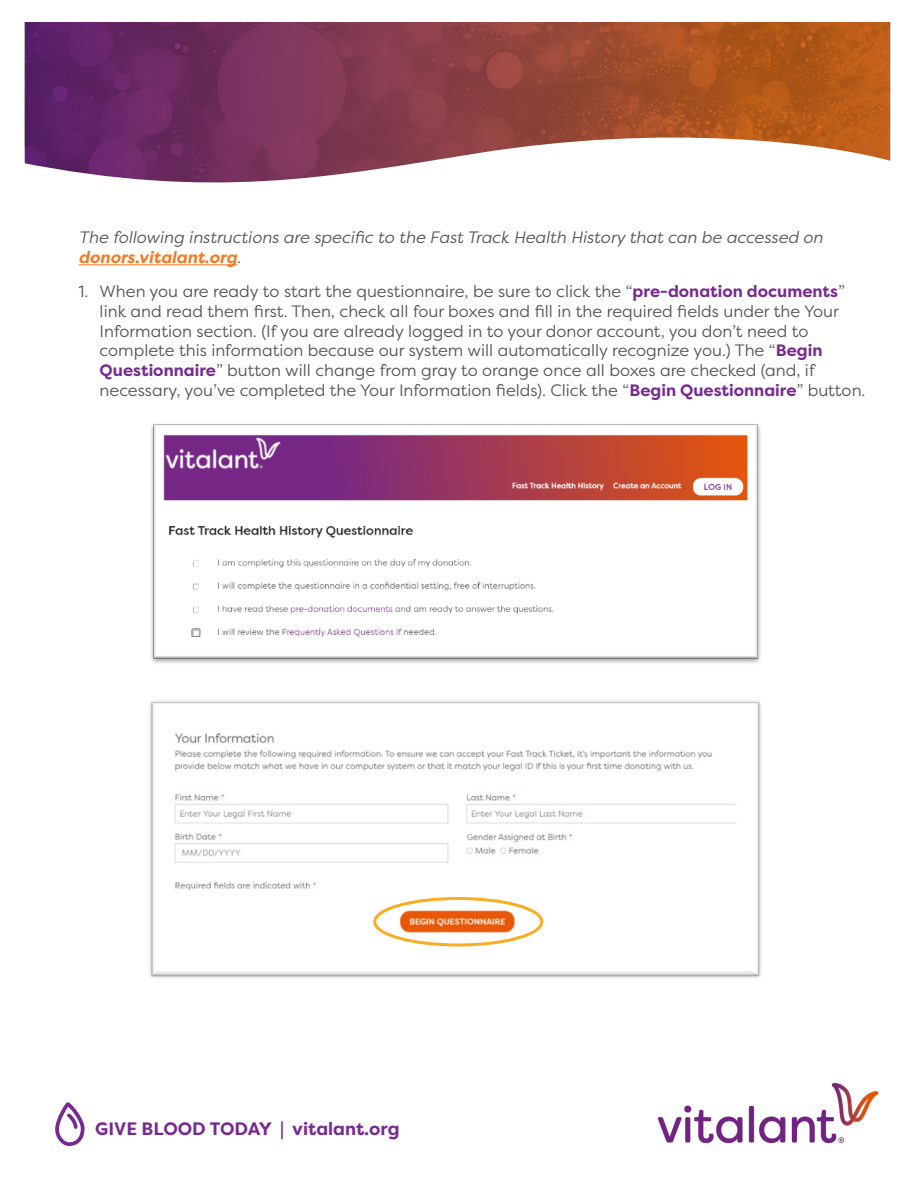
<style>
.page{position:relative;width:918px;height:1188px;background:#fff}
.page>*{position:absolute;margin:0;border:0;box-sizing:border-box;transform-origin:0 0}
._22_26_subhead_-_bol{font:700 18px "Filson Pro";color:#772a91}
.t1{font:16.5px/19.8px "Filson Pro";color:#57585a}
._31_37_subhead_-_bol{font:italic 16.5px/19.8px "Filson Pro";color:#57585a}
.s1{font-weight:700;color:#f47921}
.s2{font-weight:700;color:#772a91}
</style>
<div class="page">
<svg style="left:25px;top:22px;width:865px;height:101px"></svg>
<svg style="left:24px;top:123px;width:867px;height:143px"></svg>
<svg style="left:55px;top:1102px;width:30px;height:44px"></svg>
<img style="left:657px;top:1082px;width:222px;height:62px">
<img style="left:151px;top:424px;width:610px;height:239px">
<img style="left:149px;top:700px;width:612px;height:278px">
<div style="left:373px;top:897px;width:170px;height:49px;border:3px solid #faad23;border-radius:50%"></div>
<hr style="left:79px;top:264px;width:158px;height:1px;background:#f47921">
<p class="_31_37_subhead_-_bol" style="left:79px;top:227px;width:746px">The following instructions are specific to the Fast Track Health History that can be accessed on <span class="s1">donors.vitalant.org</span>.</p>
<p class="t1" style="left:100px;top:281px;width:767px;text-indent:-21px">1. When you are ready to start the questionnaire, be sure to click the “<span class="s2">pre-donation documents</span>” link and read them first. Then, check all four boxes and fill in the required fields under the Your Information section. (If you are already logged in to your donor account, you don’t need to complete this information because our system will automatically recognize you.) The “<span class="s2">Begin Questionnaire</span>” button will change from gray to orange once all boxes are checked (and, if necessary, you’ve completed the Your Information fields). Click the “<span class="s2">Begin Questionnaire</span>” button.</p>
<p class="_22_26_subhead_-_bol" style="left:95px;top:1117px;width:306px">GIVE BLOOD TODAY | vitalant.org</p>
</div>
